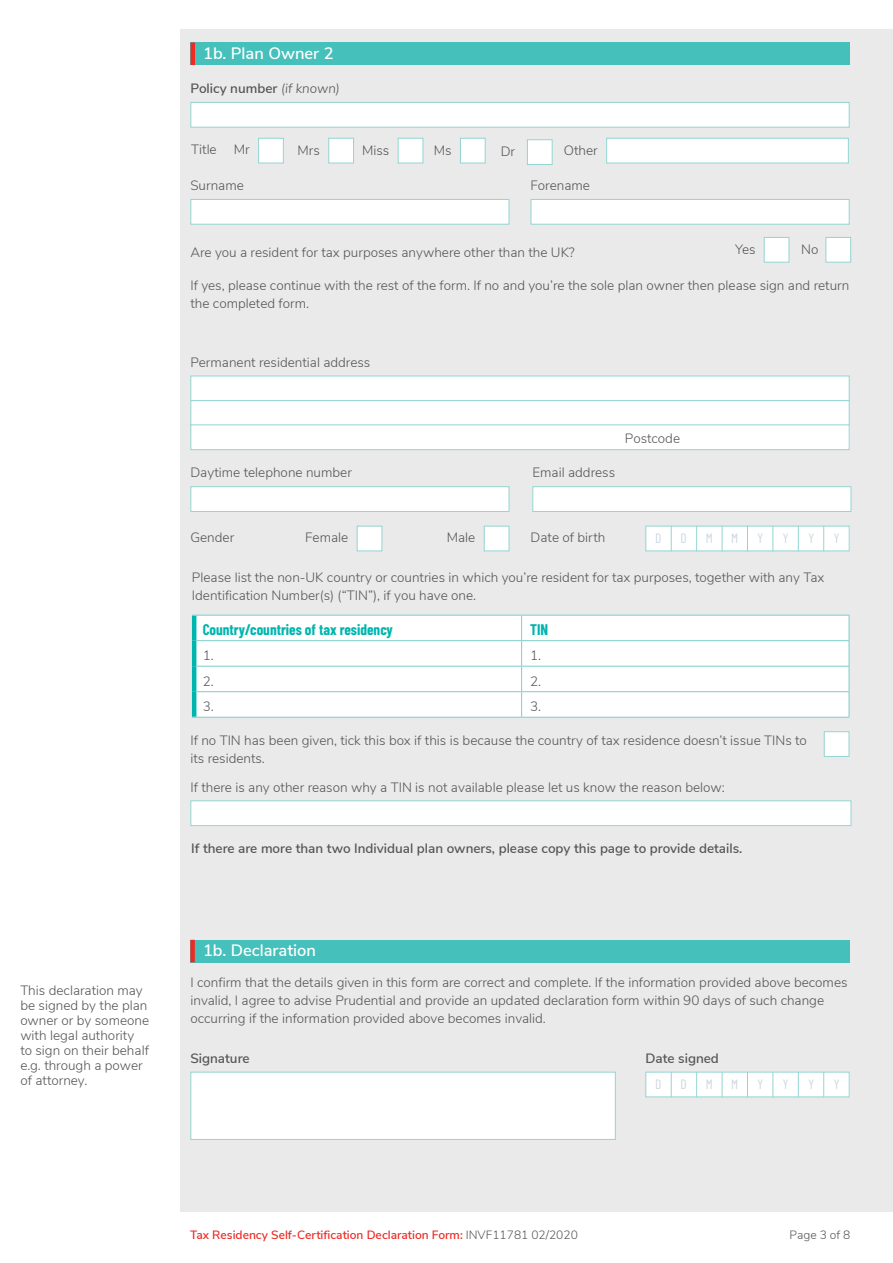
<style>
.page{position:relative;width:893px;height:1263px;background:#fff}
.page>*{position:absolute;margin:0;border:0;box-sizing:border-box;transform-origin:0 0}
.t1{font:600 16.5px "Nunito Sans";color:#fff}
.t2{font:700 15px "Barlow Condensed";color:#00b5ae}
.t3{font:300 13.5px/15px "Nunito Sans";color:#545555}
.t4{font:600 13.5px "Nunito Sans";color:#545555}
.t5{font:13.5px "Barlow Condensed";color:#cbd8e1}
.t6{font:600 12px "Nunito Sans";color:#ee2a23}
.t7{font:300 12px "Nunito Sans";color:#545555}
.s1{font-weight:300;font-style:italic}
.s2{font-weight:300;color:#545555}
</style>
<div class="page">
<div style="left:181px;top:30px;width:712px;height:1182px;background:#e9eae9"></div>
<div style="left:190px;top:43px;width:659px;height:22px;background:#45c0bb"></div>
<div style="left:190px;top:43px;width:5px;height:22px;background:#ee2a23"></div>
<div style="left:190px;top:102px;width:659px;height:26px;background:#fff;border:1px solid #94d5d2"></div>
<div style="left:190px;top:199px;width:319px;height:26px;background:#fff;border:1px solid #94d5d2"></div>
<div style="left:531px;top:199px;width:318px;height:26px;background:#fff;border:1px solid #94d5d2"></div>
<div style="left:764px;top:237px;width:25px;height:26px;background:#fff;border:1px solid #94d5d2"></div>
<div style="left:825px;top:237px;width:26px;height:26px;background:#fff;border:1px solid #94d5d2"></div>
<div style="left:190px;top:376px;width:659px;height:25px;background:#fff;border:1px solid #94d5d2"></div>
<div style="left:190px;top:400px;width:659px;height:26px;background:#fff;border:1px solid #94d5d2"></div>
<div style="left:191px;top:425px;width:658px;height:25px;background:#fff"></div>
<div style="left:190px;top:424px;width:659px;height:26px;border:1px solid #94d5d2"></div>
<div style="left:190px;top:486px;width:319px;height:26px;background:#fff;border:1px solid #94d5d2"></div>
<div style="left:532px;top:486px;width:319px;height:26px;background:#fff;border:1px solid #94d5d2"></div>
<div style="left:484px;top:526px;width:25px;height:25px;background:#fff;border:1px solid #94d5d2"></div>
<div style="left:357px;top:526px;width:25px;height:25px;background:#fff;border:1px solid #94d5d2"></div>
<div style="left:646px;top:526px;width:203px;height:25px;background:#fff"></div>
<div style="left:645px;top:526px;width:204px;height:25px;border:1px solid #94d5d2"></div>
<svg style="left:671px;top:526px;width:1px;height:25px"></svg>
<svg style="left:696px;top:526px;width:1px;height:25px"></svg>
<svg style="left:722px;top:526px;width:1px;height:25px"></svg>
<svg style="left:747px;top:526px;width:1px;height:25px"></svg>
<svg style="left:772px;top:526px;width:1px;height:25px"></svg>
<svg style="left:798px;top:526px;width:1px;height:25px"></svg>
<svg style="left:823px;top:526px;width:1px;height:25px"></svg>
<div style="left:196px;top:616px;width:653px;height:101px;background:#fff"></div>
<hr style="left:192px;top:615px;width:4px;height:26px;background:#00b5ae">
<hr style="left:192px;top:641px;width:4px;height:25px;background:#00b5ae">
<hr style="left:192px;top:666px;width:4px;height:26px;background:#00b5ae">
<hr style="left:192px;top:692px;width:4px;height:25px;background:#00b5ae">
<hr style="left:192px;top:615px;width:330px;height:1px;background:#7dcdca">
<hr style="left:522px;top:615px;width:327px;height:1px;background:#7dcdca">
<hr style="left:196px;top:640px;width:326px;height:1px;background:#7dcdca">
<hr style="left:522px;top:640px;width:327px;height:1px;background:#7dcdca">
<hr style="left:196px;top:666px;width:326px;height:1px;background:#7dcdca">
<hr style="left:522px;top:666px;width:327px;height:1px;background:#7dcdca">
<hr style="left:196px;top:691px;width:326px;height:1px;background:#7dcdca">
<hr style="left:522px;top:691px;width:327px;height:1px;background:#7dcdca">
<svg style="left:521px;top:615px;width:1px;height:102px"></svg>
<svg style="left:849px;top:615px;width:1px;height:102px"></svg>
<hr style="left:192px;top:717px;width:330px;height:1px;background:#7dcdca">
<hr style="left:522px;top:717px;width:327px;height:1px;background:#7dcdca">
<div style="left:190px;top:800px;width:661px;height:26px;background:#fff;border:1px solid #94d5d2"></div>
<div style="left:824px;top:731px;width:25px;height:26px;background:#fff;border:1px solid #94d5d2"></div>
<div style="left:190px;top:940px;width:659px;height:22px;background:#45c0bb"></div>
<div style="left:190px;top:940px;width:5px;height:22px;background:#ee2a23"></div>
<div style="left:190px;top:1072px;width:426px;height:68px;background:#fff;border:1px solid #94d5d2"></div>
<div style="left:646px;top:1072px;width:203px;height:25px;background:#fff"></div>
<div style="left:645px;top:1072px;width:204px;height:25px;border:1px solid #94d5d2"></div>
<svg style="left:671px;top:1072px;width:1px;height:25px"></svg>
<svg style="left:696px;top:1072px;width:1px;height:25px"></svg>
<svg style="left:722px;top:1072px;width:1px;height:25px"></svg>
<svg style="left:747px;top:1072px;width:1px;height:25px"></svg>
<svg style="left:772px;top:1072px;width:1px;height:25px"></svg>
<svg style="left:798px;top:1072px;width:1px;height:25px"></svg>
<svg style="left:823px;top:1072px;width:1px;height:25px"></svg>
<div style="left:258px;top:138px;width:26px;height:25px;background:#fff;border:1px solid #94d5d2"></div>
<div style="left:460px;top:138px;width:26px;height:25px;background:#fff;border:1px solid #94d5d2"></div>
<div style="left:606px;top:138px;width:243px;height:25px;background:#fff;border:1px solid #94d5d2"></div>
<div style="left:328px;top:138px;width:26px;height:25px;background:#fff;border:1px solid #94d5d2"></div>
<div style="left:398px;top:138px;width:25px;height:25px;background:#fff;border:1px solid #94d5d2"></div>
<div style="left:527px;top:139px;width:25px;height:26px;background:#fff;border:1px solid #94d5d2"></div>
<p class="t3" style="left:20px;top:982px;width:130px">This declaration may be signed by the plan owner or by someone with legal authority to sign on their behalf e.g. through a power of attorney.</p>
<p class="t1" style="left:203px;top:41px;width:132px">1b. Plan Owner 2</p>
<p class="t4" style="left:190px;top:79px;width:151px">Policy number <span class="s1">(if known)</span></p>
<p class="t3" style="left:191px;top:141px;width:27px">Title</p>
<p class="t3" style="left:234px;top:141px;width:17px">Mr</p>
<p class="t3" style="left:298px;top:141px;width:24px">Mrs</p>
<p class="t3" style="left:362px;top:141px;width:29px">Miss</p>
<p class="t3" style="left:434px;top:141px;width:19px">Ms</p>
<p class="t3" style="left:501px;top:143px;width:16px">Dr</p>
<p class="t3" style="left:564px;top:141px;width:35px">Other</p>
<p class="t3" style="left:190px;top:177px;width:55px">Surname</p>
<p class="t3" style="left:531px;top:177px;width:61px">Forename</p>
<p class="t3" style="left:190px;top:244px;width:386px">Are you a resident for tax purposes anywhere other than the UK?</p>
<p class="t3" style="left:735px;top:241px;width:22px">Yes</p>
<p class="t3" style="left:801px;top:241px;width:19px">No</p>
<p class="t3" style="left:190px;top:275px;width:660px;line-height:18px">If yes, please continue with the rest of the form. If no and you’re the sole plan owner then please sign and return the completed form.</p>
<p class="t3" style="left:190px;top:354px;width:181px">Permanent residential address</p>
<p class="t3" style="left:190px;top:464px;width:163px">Daytime telephone number</p>
<p class="t3" style="left:532px;top:464px;width:84px">Email address</p>
<p class="t3" style="left:625px;top:430px;width:57px">Postcode</p>
<p class="t3" style="left:190px;top:529px;width:45px">Gender</p>
<p class="t3" style="left:305px;top:529px;width:45px">Female</p>
<p class="t3" style="left:447px;top:529px;width:30px">Male</p>
<p class="t3" style="left:531px;top:529px;width:76px">Date of birth</p>
<p class="t5" style="left:655px;top:528px;width:8px">D</p>
<p class="t5" style="left:681px;top:528px;width:8px">D</p>
<p class="t5" style="left:706px;top:528px;width:9px">M</p>
<p class="t5" style="left:731px;top:528px;width:9px">M</p>
<p class="t5" style="left:757px;top:528px;width:7px">Y</p>
<p class="t5" style="left:783px;top:528px;width:7px">Y</p>
<p class="t5" style="left:808px;top:528px;width:7px">Y</p>
<p class="t5" style="left:834px;top:528px;width:7px">Y</p>
<p class="t3" style="left:192px;top:568px;width:634px;line-height:18px">Please list the non-UK country or countries in which you’re resident for tax purposes, together with any Tax<br>Identification Number(s) (“TIN”), if you have one.</p>
<p class="t2" style="left:203px;top:619px;width:192px">Country/countries of tax residency</p>
<p class="t2" style="left:530px;top:619px;width:20px">TIN</p>
<p class="t3" style="left:203px;top:647px;width:13px">1.</p>
<p class="t3" style="left:530px;top:647px;width:13px">1.</p>
<p class="t3" style="left:203px;top:673px;width:13px">2.</p>
<p class="t3" style="left:530px;top:673px;width:13px">2.</p>
<p class="t3" style="left:203px;top:698px;width:13px">3.</p>
<p class="t3" style="left:530px;top:698px;width:13px">3.</p>
<p class="t3" style="left:190px;top:730px;width:618px;line-height:18px">If no TIN has been given, tick this box if this is because the country of tax residence doesn’t issue TINs to its residents.</p>
<p class="t3" style="left:190px;top:778px;width:536px">If there is any other reason why a TIN is not available please let us know the reason below:</p>
<p class="t4" style="left:191px;top:838px;width:553px">If there are more than two Individual plan owners, please copy this page to provide details.</p>
<p class="t1" style="left:203px;top:939px;width:114px">1b. Declaration</p>
<p class="t3" style="left:190px;top:973px;width:659px;line-height:18px">I confirm that the details given in this form are correct and complete. If the information provided above becomes invalid, I agree to advise Prudential and provide an updated declaration form within 90 days of such change occurring if the information provided above becomes invalid.</p>
<p class="t4" style="left:190px;top:1048px;width:61px">Signature</p>
<p class="t4" style="left:645px;top:1048px;width:75px">Date signed</p>
<p class="t5" style="left:655px;top:1074px;width:8px">D</p>
<p class="t5" style="left:681px;top:1074px;width:8px">D</p>
<p class="t5" style="left:706px;top:1074px;width:9px">M</p>
<p class="t5" style="left:731px;top:1074px;width:9px">M</p>
<p class="t5" style="left:757px;top:1074px;width:7px">Y</p>
<p class="t5" style="left:783px;top:1074px;width:7px">Y</p>
<p class="t5" style="left:808px;top:1074px;width:7px">Y</p>
<p class="t5" style="left:834px;top:1074px;width:7px">Y</p>
<p class="t6" style="left:190px;top:1226px;width:389px">Tax Residency Self-Certification Declaration Form: <span class="s2">INVF11781 02/2020</span></p>
<p class="t7" style="left:790px;top:1226px;width:62px">Page 3 of 8</p>
</div>
